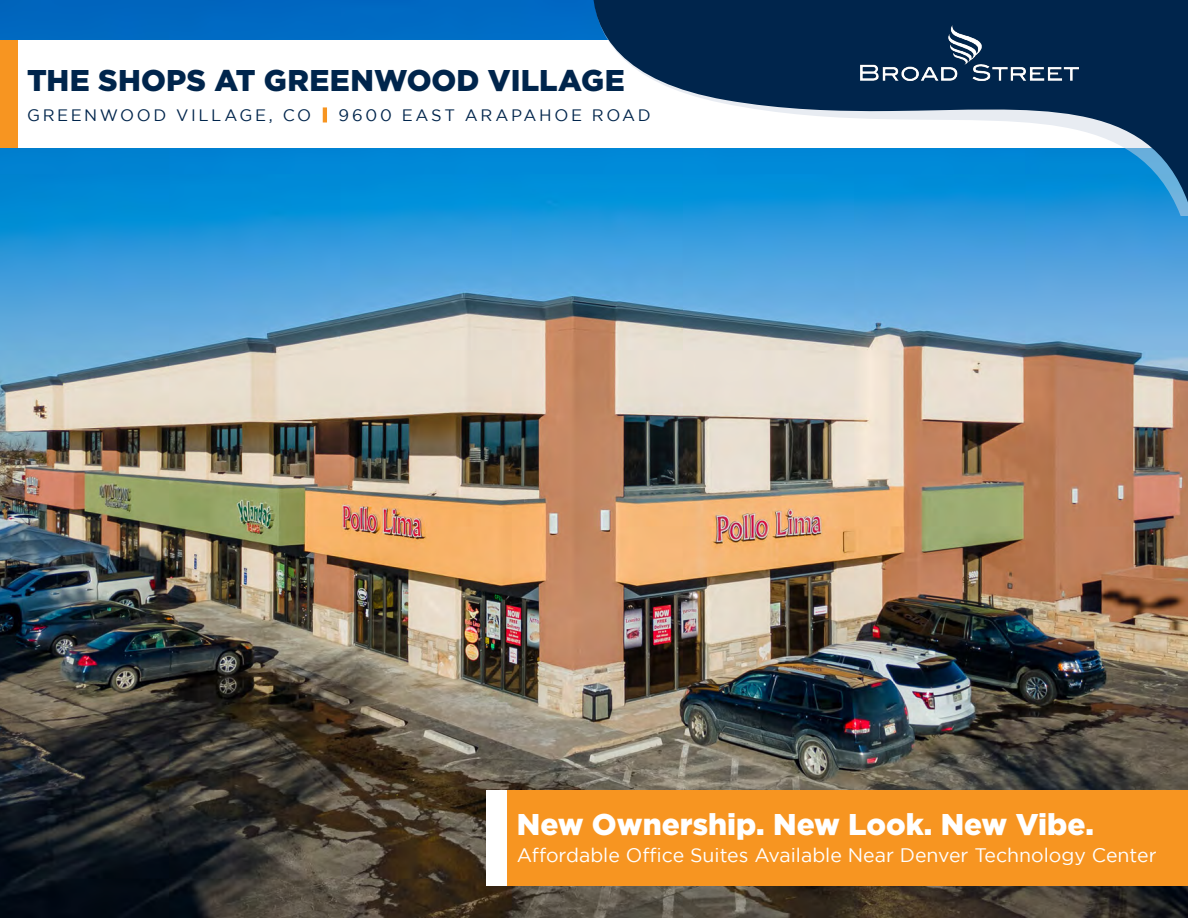
<style>
.page{position:relative;width:1188px;height:918px;background:#fff}
.page>*{position:absolute;margin:0;border:0;box-sizing:border-box;transform-origin:0 0}
.t1{font:900 30px "Gotham";color:#fff}
.t2{font:900 30px "Gotham";letter-spacing:.005em;color:#00254c}
.t3{font:19.5px "Gotham";color:#fff}
.t4{font:16.5px "Gotham";letter-spacing:.155em;color:#00254c}
.s1{color:#f79521}
</style>
<div class="page">
<img style="left:0;top:0;width:1188px;height:918px">
<div style="left:486px;top:790px;width:702px;height:96px;background:#f79521"></div>
<div style="left:486px;top:790px;width:20px;height:96px;background:#fff"></div>
<div style="left:0;top:40px;width:1188px;height:108px;background:#fff"></div>
<div style="left:0;top:40px;width:18px;height:108px;background:#f79521"></div>
<svg style="left:592px;top:202px;width:596px;height:14px;background:#1c93da"></svg>
<svg style="left:592px;top:0;width:596px;height:202px"></svg>
<img style="left:860px;top:26px;width:219px;height:55px">
<p class="t2" style="left:27px;top:63px;width:599px">THE SHOPS AT GREENWOOD VILLAGE</p>
<p class="t4" style="left:27px;top:106px;width:625px">GREENWOOD VILLAGE, CO <span class="s1">l</span> 9600 EAST ARAPAHOE ROAD</p>
<p class="t1" style="left:517px;top:807px;width:579px">New Ownership. New Look. New Vibe.</p>
<p class="t3" style="left:517px;top:844px;width:641px">Affordable Office Suites Available Near Denver Technology Center</p>
</div>
